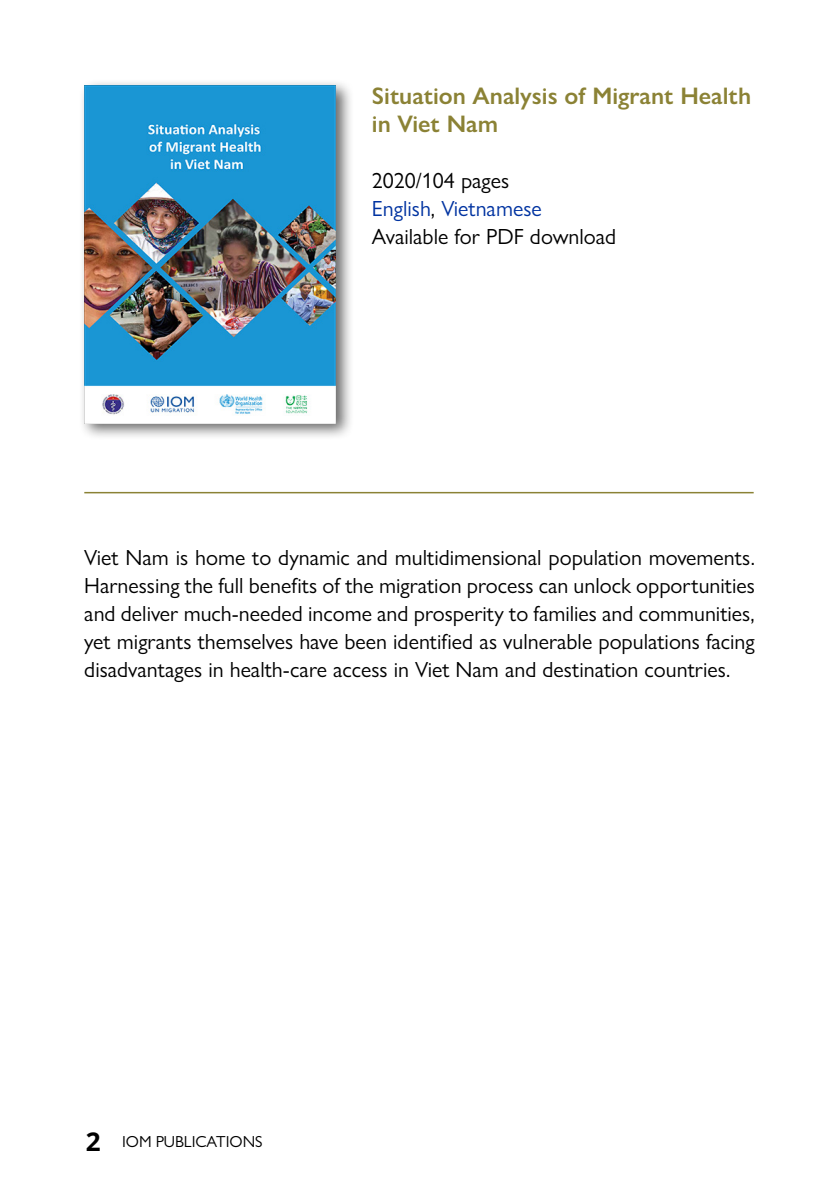
<style>
.page{position:relative;width:840px;height:1191px;background:#fff}
.page>*{position:absolute;margin:0;border:0;box-sizing:border-box;transform-origin:0 0}
.t1{font:600 24px/28px "Gill Sans Nova";color:#8b8235}
.t2{font:22px/28px "Gill Sans Nova";color:#000;text-align:justify}
.t3{font:16px "Gill Sans MT Pro";color:#000}
.s1{color:#0033a1}
.s2{font-family:"Open Sans";font-weight:700;font-size:26px}
</style>
<div class="page">
<div style="left:78px;top:78px;width:276px;height:362px;background:#000;opacity:.6"></div>
<img style="left:85px;top:85px;width:250px;height:338px">
<hr style="left:84px;top:492px;width:669px;height:1px;background:#8b8235">
<p class="t1" style="left:372px;top:82px;width:380px">Situation Analysis of Migrant Health in Viet Nam</p>
<p class="t2" style="left:372px;top:166px;width:245px;text-align:left">2020/104 pages<br><span class="s1">English</span>, <span class="s1">Vietnamese<br></span>Available for PDF download</p>
<p class="t2" style="left:84px;top:543px;width:671px">Viet Nam is home to dynamic and multidimensional population movements.<br>Harnessing the full benefits of the migration process can unlock opportunities and deliver much-needed income and prosperity to families and communities, yet migrants themselves have been identified as vulnerable populations facing disadvantages in health-care access in Viet Nam and destination countries.</p>
<p class="t3" style="left:86px;top:1132px;width:178px"><span class="s2">2</span> IOM PUBLICATIONS</p>
</div>
